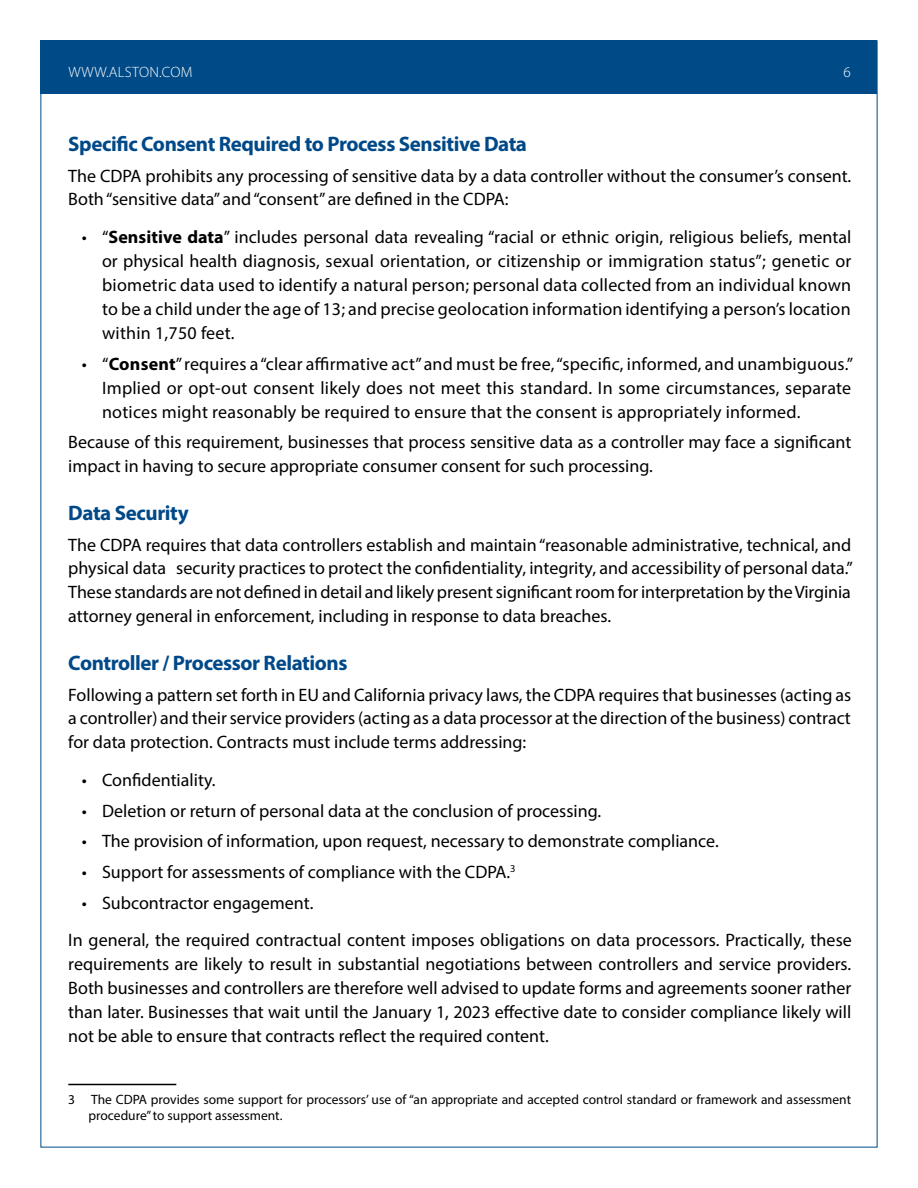
<style>
.page{position:relative;width:918px;height:1188px;background:#fff}
.page>*{position:absolute;margin:0;border:0;box-sizing:border-box;transform-origin:0 0}
.t1{font:700 21px "Myriad Pro";letter-spacing:-.02em;color:#004988}
.t2{font:18px/24px "Myriad Pro";color:#000;text-align:justify}
.t3{font:300 15px "Myriad Pro";letter-spacing:.02em;color:#fff}
.t4{font:13.5px/16.5px "Myriad Pro";color:#000}
.s1{font-weight:700}
</style>
<div class="page">
<div style="left:40px;top:40px;width:838px;height:54px;background:#004b87"></div>
<hr style="left:68px;top:1084px;width:108px;height:1px;background:#000">
<p class="t3" style="left:68px;top:63px;width:126px">WWW.ALSTON.COM</p>
<p class="t3" style="left:843px;top:63px;width:9px">6</p>
<p class="t1" style="left:68px;top:130px;width:460px">Specific Consent Required to Process Sensitive Data</p>
<p class="t2" style="left:68px;top:163px;width:785px">The CDPA prohibits any processing of sensitive data by a data controller without the consumer’s consent.<br>Both “sensitive data” and “consent” are defined in the CDPA:</p>
<p class="t2" style="left:102px;top:225px;width:751px;text-indent:-20px">• “<span class="s1">Sensitive data</span>” includes personal data revealing “racial or ethnic origin, religious beliefs, mental or physical health diagnosis, sexual orientation, or citizenship or immigration status”; genetic or biometric data used to identify a natural person; personal data collected from an individual known to be a child under the age of 13; and precise geolocation information identifying a person’s location within 1,750 feet.</p>
<p class="t2" style="left:102px;top:351px;width:752px;text-indent:-20px">• “<span class="s1">Consent</span>” requires a “clear affirmative act” and must be free, “specific, informed, and unambiguous.” Implied or opt-out consent likely does not meet this standard. In some circumstances, separate notices might reasonably be required to ensure that the consent is appropriately informed.</p>
<p class="t2" style="left:68px;top:430px;width:784px">Because of this requirement, businesses that process sensitive data as a controller may face a significant impact in having to secure appropriate consumer consent for such processing.</p>
<p class="t1" style="left:68px;top:499px;width:122px">Data Security</p>
<p class="t2" style="left:68px;top:532px;width:786px">The CDPA requires that data controllers establish and maintain “reasonable administrative, technical, and physical data security practices to protect the confidentiality, integrity, and accessibility of personal data.” These standards are not defined in detail and likely present significant room for interpretation by the Virginia attorney general in enforcement, including in response to data breaches.</p>
<p class="t1" style="left:68px;top:649px;width:281px">Controller / Processor Relations</p>
<p class="t2" style="left:68px;top:682px;width:785px">Following a pattern set forth in EU and California privacy laws, the CDPA requires that businesses (acting as a controller) and their service providers (acting as a data processor at the direction of the business) contract for data protection. Contracts must include terms addressing:</p>
<p class="t2" style="left:82px;top:768px;width:135px">• Confidentiality.</p>
<p class="t2" style="left:82px;top:798px;width:521px">• Deletion or return of personal data at the conclusion of processing.</p>
<p class="t2" style="left:82px;top:829px;width:638px">• The provision of information, upon request, necessary to demonstrate compliance.</p>
<p class="t2" style="left:82px;top:860px;width:435px">• Support for assessments of compliance with the CDPA.<sup>3</sup></p>
<p class="t2" style="left:68px;top:884px;width:785px;line-height:36.8px;text-indent:14px">• Subcontractor engagement.<br>In general, the required contractual content imposes obligations on data processors. Practically, these</p>
<p class="t2" style="left:68px;top:951px;width:785px">requirements are likely to result in substantial negotiations between controllers and service providers.<br>Both businesses and controllers are therefore well advised to update forms and agreements sooner rather than later. Businesses that wait until the January 1, 2023 effective date to consider compliance likely will not be able to ensure that contracts reflect the required content.</p>
<p class="t4" style="left:89px;top:1091px;width:764px;text-indent:-20px">3 The CDPA provides some support for processors’ use of “an appropriate and accepted control standard or framework and assessment procedure” to support assessment.</p>
</div>
